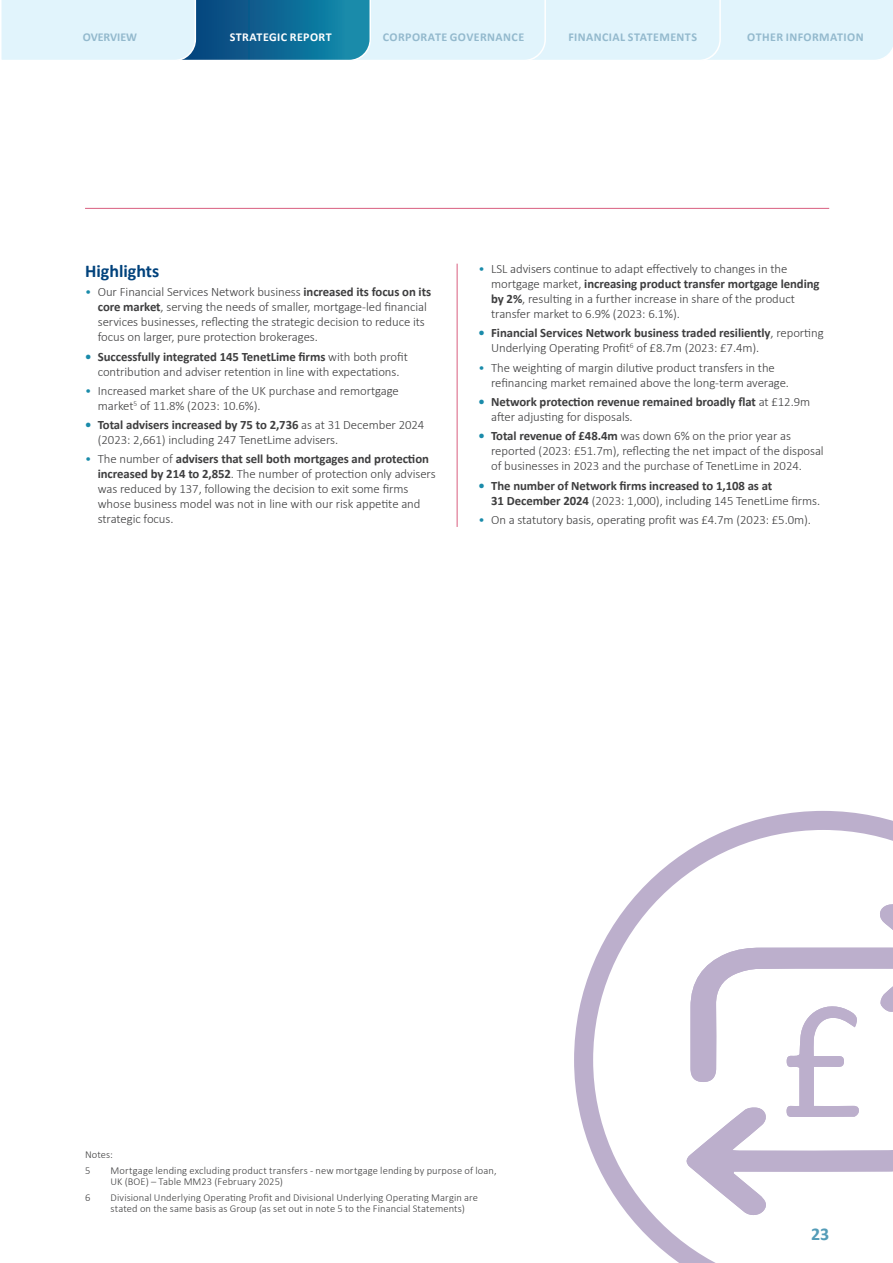
<style>
.page{position:relative;width:893px;height:1263px;background:#fff}
.page>*{position:absolute;margin:0;border:0;box-sizing:border-box;transform-origin:0 0}
.t1{font:700 18px "Calibri";color:#01427c}
.t2{font:700 18px "Calibri";color:#549cb8}
.t3{font:300 12.75px/15px "Calibri";letter-spacing:-.005em;color:#3e3e3f}
.t4{font:700 12.75px/15px "Calibri";letter-spacing:-.005em;color:#3e3e3f}
.t5{font:700 12px "Calibri";letter-spacing:.035em;color:#93b9cd}
.t6{font:700 12px "Calibri";letter-spacing:.035em;color:#fff}
.t7{font:700 12px "Calibri";letter-spacing:-.005em;color:#93b9cd}
.t8{font:300 10.5px/11.2px "Calibri";letter-spacing:.01em;color:#3e3e3f}
.s1{color:#1a8baa}
.s2{font-weight:700}
.s3{font-weight:700;color:#1a8baa}
.s4{font-weight:300}
</style>
<div class="page">
<svg style="left:574px;top:811px;width:319px;height:452px"></svg>
<svg style="left:685px;top:903px;width:208px;height:314px"></svg>
<svg style="left:1px;top:0;width:892px;height:60px;background:#b8d9e8"></svg>
<hr style="left:85px;top:208px;width:744px;height:1px;background:#d95e7f">
<hr style="left:457px;top:264px;width:1px;height:263px;background:#d95e7f">
<p class="t7" style="left:83px;top:29px;width:56px">OVERVIEW</p>
<p class="t6" style="left:230px;top:29px;width:103px">STRATEGIC REPORT</p>
<p class="t5" style="left:383px;top:29px;width:143px">CORPORATE GOVERNANCE</p>
<p class="t5" style="left:568px;top:29px;width:130px">FINANCIAL STATEMENTS</p>
<p class="t5" style="left:747px;top:29px;width:118px">OTHER INFORMATION</p>
<h1 class="t1" style="left:85px;top:258px;width:76px">Highlights</h1>
<p class="t3" style="left:98px;top:285px;width:335px;text-indent:-13px"><span class="s1">•</span> Our Financial Services Network business <span class="s2">increased its focus on its core market</span>, serving the needs of smaller, mortgage-led financial services businesses, reflecting the strategic decision to reduce its focus on larger, pure protection brokerages.</p>
<p class="t3" style="left:85px;top:349px;width:324px;text-align:center"><span class="s3">•</span> <span class="s2">Successfully integrated 145 TenetLime firms</span> with both profit contribution and adviser retention in line with expectations.</p>
<p class="t3" style="left:98px;top:383px;width:303px;text-indent:-13px"><span class="s1">•</span> Increased market share of the UK purchase and remortgage market<sup>5</sup> of 11.8% (2023: 10.6%).</p>
<p class="t3" style="left:98px;top:417px;width:328px;text-indent:-13px"><span class="s3">•</span> <span class="s2">Total advisers increased by 75 to 2,736</span> as at 31 December 2024 (2023: 2,661) including 247 TenetLime advisers.</p>
<p class="t3" style="left:98px;top:452px;width:339px;text-indent:-13px"><span class="s1">•</span> The number of <span class="s2">advisers that sell both mortgages and protection increased by 214 to 2,852</span>. The number of protection only advisers was reduced by 137, following the decision to exit some firms whose business model was not in line with our risk appetite and strategic focus.</p>
<p class="t3" style="left:491px;top:261px;width:330px;text-indent:-13px"><span class="s1">•</span> LSL advisers continue to adapt effectively to changes in the mortgage market, <span class="s2">increasing product transfer mortgage lending by 2%</span>, resulting in a further increase in share of the product transfer market to 6.9% (2023: 6.1%).</p>
<p class="t3" style="left:491px;top:326px;width:334px;text-indent:-13px"><span class="s3">•</span> <span class="s2">Financial Services Network business traded resiliently</span>, reporting<br>Underlying Operating Profit<sup>6</sup> of £8.7m (2023: £7.4m).</p>
<p class="t3" style="left:491px;top:360px;width:299px;text-indent:-13px"><span class="s1">•</span> The weighting of margin dilutive product transfers in the refinancing market remained above the long-term average.</p>
<p class="t4" style="left:491px;top:394px;width:321px;text-indent:-13px"><span class="s1">•</span> Network protection revenue remained broadly flat <span class="s4">at £12.9m after adjusting for disposals.</span></p>
<p class="t3" style="left:491px;top:428px;width:334px;text-indent:-13px"><span class="s3">•</span> <span class="s2">Total revenue of £48.4m</span> was down 6% on the prior year as reported (2023: £51.7m), reflecting the net impact of the disposal of businesses in 2023 and the purchase of TenetLime in 2024.</p>
<p class="t4" style="left:491px;top:477px;width:331px;text-indent:-13px"><span class="s1">•</span> The number of Network firms increased to 1,108 as at<br>31 December 2024 <span class="s4">(2023: 1,000), including 145 TenetLime firms.</span></p>
<p class="t3" style="left:478px;top:512px;width:334px"><span class="s1">•</span> On a statutory basis, operating profit was £4.7m (2023: £5.0m).</p>
<p class="t8" style="left:85px;top:1147px;width:29px;line-height:15.5px">Notes:<br>5</p>
<p class="t8" style="left:111px;top:1165px;width:387px">Mortgage lending excluding product transfers - new mortgage lending by purpose of loan,<br>UK (BOE) – Table MM23 (February 2025)</p>
<p class="t8" style="left:85px;top:1191px;width:7px">6</p>
<p class="t8" style="left:111px;top:1191px;width:369px">Divisional Underlying Operating Profit and Divisional Underlying Operating Margin are stated on the same basis as Group (as set out in note 5 to the Financial Statements)</p>
<h1 class="t2" style="left:811px;top:1221px;width:20px">23</h1>
</div>
